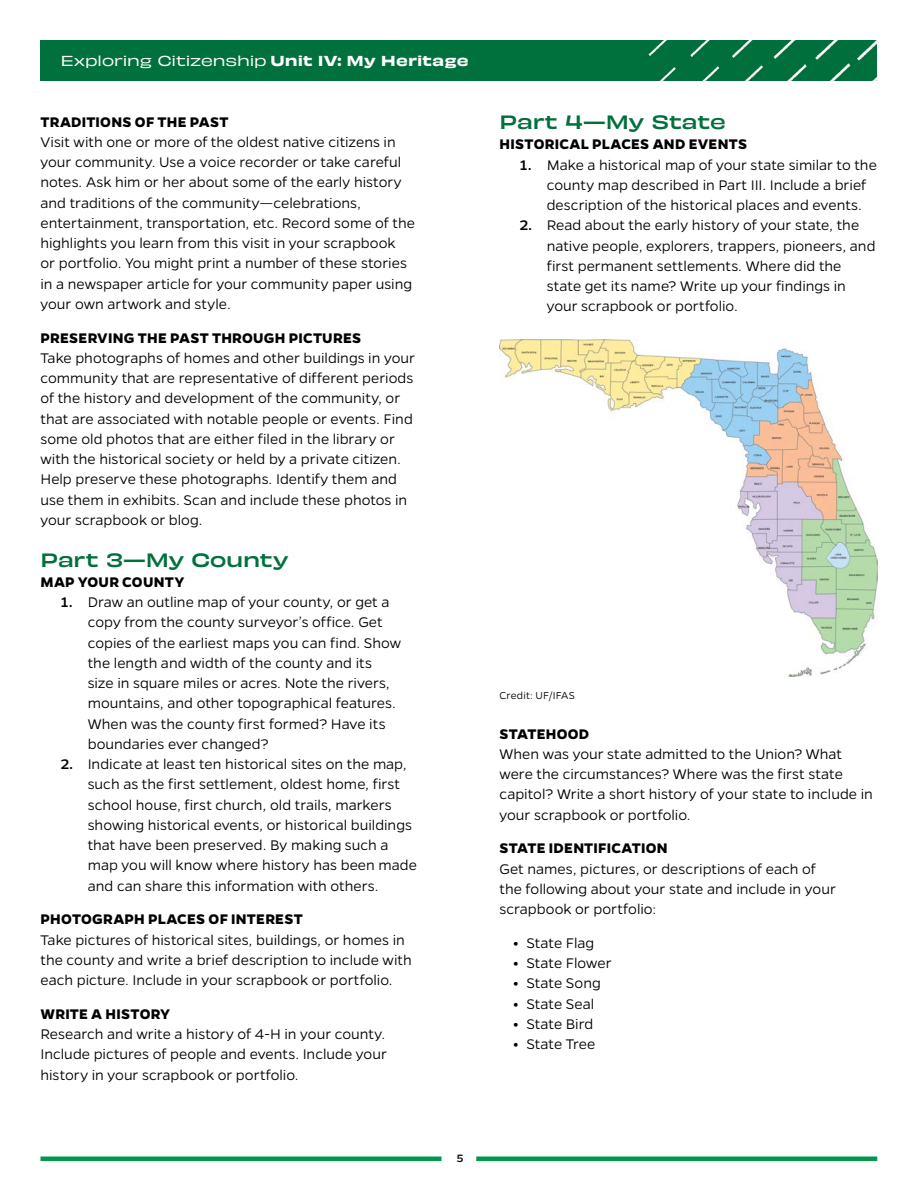
<style>
.page{position:relative;width:918px;height:1188px;background:#fff}
.page>*{position:absolute;margin:0;border:0;box-sizing:border-box;transform-origin:0 0}
.t1{font:500 expanded 18px "Obviously";letter-spacing:-.015em;color:#00703c}
.t2{font:300 15.75px/20.2px "Gentona";color:#000}
.t3{font:700 15.75px "Gentona";letter-spacing:.015em;color:#000}
.t4{font:expanded 13.5px "Obviously";letter-spacing:-.005em;color:#fff}
.t5{font:500 12px "Gentona";color:#000}
.t6{font:300 11.25px "Gentona";letter-spacing:.01em;color:#000}
.s1{color:#00703c}
.s2{font-family:"Obviously Wide Semi";font-stretch:normal}
.s3{font-weight:500}
.s4{font-weight:700}
</style>
<div class="page">
<div style="left:40px;top:40px;width:838px;height:41px;background:#00703c"></div>
<img style="left:648px;top:40px;width:230px;height:41px">
<div style="left:40px;top:1156px;width:402px;height:5px;background:#00984c"></div>
<div style="left:476px;top:1156px;width:401px;height:5px;background:#00984c"></div>
<img style="left:500px;top:340px;width:378px;height:337px">
<p class="t4" style="left:61px;top:50px;width:409px">Exploring Citizenship<span class="s1">:</span><span class="s2">Unit IV: My Heritage</span></p>
<h3 class="t3" style="left:41px;top:112px;width:190px">TRADITIONS OF THE PAST</h3>
<p class="t2" style="left:40px;top:132px;width:376px">Visit with one or more of the oldest native citizens in your community. Use a voice recorder or take careful notes. Ask him or her about some of the early history and traditions of the community—celebrations, entertainment, transportation, etc. Record some of the highlights you learn from this visit in your scrapbook<br>or portfolio. You might print a number of these stories in a newspaper article for your community paper using your own artwork and style.</p>
<h3 class="t3" style="left:41px;top:329px;width:322px">PRESERVING THE PAST THROUGH PICTURES</h3>
<p class="t2" style="left:40px;top:348px;width:376px">Take photographs of homes and other buildings in your community that are representative of different periods of the history and development of the community, or that are associated with notable people or events. Find some old photos that are either filed in the library or with the historical society or held by a private citizen.<br>Help preserve these photographs. Identify them and use them in exhibits. Scan and include these photos in your scrapbook or blog.</p>
<h2 class="t1" style="left:40px;top:545px;width:249px">Part 3—My County</h2>
<h3 class="t3" style="left:41px;top:573px;width:145px">MAP YOUR COUNTY</h3>
<p class="t2" style="left:88px;top:592px;width:315px;text-indent:-27px"><span class="s3">1.</span> Draw an outline map of your county, or get a copy from the county surveyor’s office. Get copies of the earliest maps you can find. Show the length and width of the county and its size in square miles or acres. Note the rivers, mountains, and other topographical features.<br>When was the county first formed? Have its boundaries ever changed?</p>
<p class="t2" style="left:88px;top:754px;width:331px;text-indent:-27px"><span class="s3">2.</span> Indicate at least ten historical sites on the map, such as the first settlement, oldest home, first school house, first church, old trails, markers showing historical events, or historical buildings that have been preserved. By making such a map you will know where history has been made and can share this information with others.</p>
<h3 class="t3" style="left:41px;top:910px;width:264px">PHOTOGRAPH PLACES OF INTEREST</h3>
<p class="t2" style="left:40px;top:929px;width:373px">Take pictures of historical sites, buildings, or homes in the county and write a brief description to include with each picture. Include in your scrapbook or portfolio.</p>
<h3 class="t3" style="left:41px;top:1005px;width:131px">WRITE A HISTORY</h3>
<p class="t2" style="left:40px;top:1024px;width:348px;text-align:justify">Research and write a history of 4-H in your county.<br>Include pictures of people and events. Include your history in your scrapbook or portfolio.</p>
<p class="t5" style="left:457px;top:1151px;width:8px">5</p>
<h2 class="t1" style="left:500px;top:108px;width:228px">Part 4—My State</h2>
<h3 class="t3" style="left:500px;top:135px;width:249px">HISTORICAL PLACES AND EVENTS</h3>
<p class="t2" style="left:547px;top:154px;width:332px;text-indent:-27px"><span class="s3">1.</span> Make a historical map of your state similar to the county map described in Part III. Include a brief description of the historical places and events.</p>
<p class="t2" style="left:547px;top:215px;width:330px;text-indent:-27px"><span class="s3">2.</span> Read about the early history of your state, the native people, explorers, trappers, pioneers, and first permanent settlements. Where did the state get its name? Write up your findings in your scrapbook or portfolio.</p>
<p class="t6" style="left:500px;top:689px;width:77px">Credit: UF/IFAS</p>
<h3 class="t3" style="left:500px;top:725px;width:91px">STATEHOOD</h3>
<p class="t2" style="left:499px;top:744px;width:375px">When was your state admitted to the Union? What were the circumstances? Where was the first state capitol? Write a short history of your state to include in your scrapbook or portfolio.</p>
<h3 class="t3" style="left:500px;top:839px;width:170px">STATE IDENTIFICATION</h3>
<p class="t2" style="left:499px;top:858px;width:338px">Get names, pictures, or descriptions of each of the following about your state and include in your scrapbook or portfolio:</p>
<p class="t2" style="left:513px;top:933px;width:83px"><span class="s4">•</span> State Flag</p>
<p class="t2" style="left:513px;top:953px;width:100px"><span class="s4">•</span> State Flower</p>
<p class="t2" style="left:513px;top:973px;width:89px"><span class="s4">•</span> State Song</p>
<p class="t2" style="left:513px;top:993px;width:83px"><span class="s4">•</span> State Seal</p>
<p class="t2" style="left:513px;top:1014px;width:82px"><span class="s4">•</span> State Bird</p>
<p class="t2" style="left:513px;top:1034px;width:84px"><span class="s4">•</span> State Tree</p>
</div>
